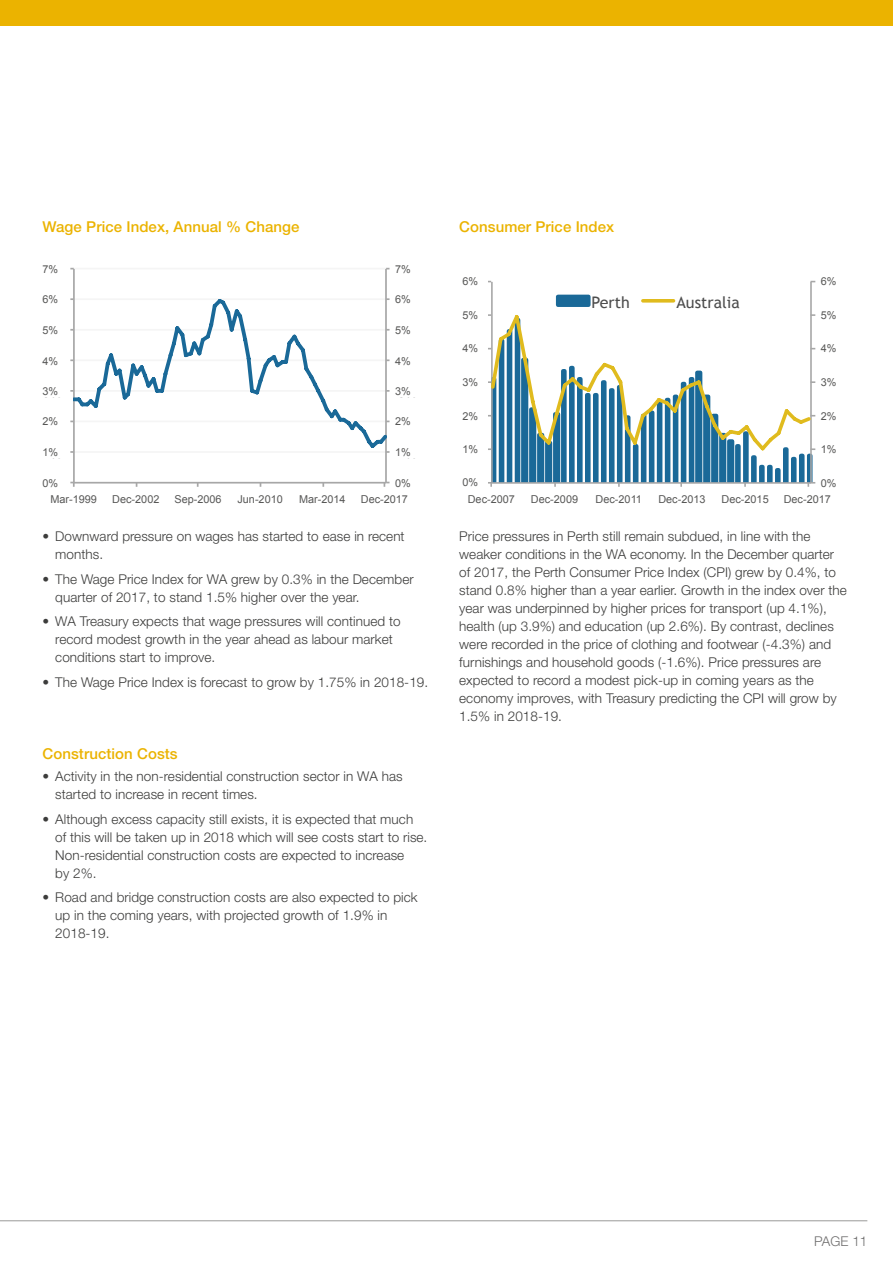
<style>
.page{position:relative;width:893px;height:1263px;background:#fff}
.page>*{position:absolute;margin:0;border:0;box-sizing:border-box;transform-origin:0 0}
.t1{font:15.9px "Trebuchet MS";color:#4d4d4d}
.t2{font:500 15px "Helvetica Neue LT Pro";letter-spacing:.005em;color:#ebb300}
.t3{font:13.65px "Arial";color:#4d4d4d}
.t4{font:300 13.5px/18px "Helvetica Neue LT Pro";letter-spacing:.005em;color:#3c3c3b}
.t5{font:300 13.5px "Helvetica Neue LT Pro";letter-spacing:.005em;color:#706f6f}
.t6{font:12.75px "Arial";color:#4d4d4d}
.t7{font:10.8px "Arial";color:#575756}
</style>
<div class="page">
<hr style="left:74px;top:451px;width:312px;height:2px;background:#f5f5f5">
<hr style="left:74px;top:268px;width:312px;height:1px;background:#f5f5f5">
<hr style="left:385px;top:269px;width:2px;height:214px;background:#a7a7a7">
<hr style="left:73px;top:269px;width:2px;height:214px;background:#a7a7a7">
<hr style="left:74px;top:482px;width:312px;height:1px;background:#a7a7a7">
<svg style="left:70px;top:482px;width:5px;height:5px"></svg>
<svg style="left:384px;top:482px;width:5px;height:5px"></svg>
<svg style="left:74px;top:295px;width:312px;height:156px"></svg>
<div style="left:0;top:0;width:893px;height:26px;background:#ebb300"></div>
<hr style="left:0;top:1218px;width:868px;height:3px;background:#000;opacity:.25">
<hr style="left:810px;top:282px;width:2px;height:201px;background:#a7a7a7">
<hr style="left:491px;top:282px;width:2px;height:201px;background:#a7a7a7">
<svg style="left:488px;top:314px;width:327px;height:173px"></svg>
<svg style="left:491px;top:312px;width:321px;height:142px"></svg>
<div style="left:558px;top:297px;width:31px;height:8px;background:#1a6998"></div>
<div style="left:556px;top:295px;width:35px;height:12px;border:4px solid #1a6998"></div>
<svg style="left:643px;top:299px;width:30px;height:4px"></svg>
<p class="t2" style="left:43px;top:218px;width:258px">Wage Price Index, Annual % Change</p>
<p class="t2" style="left:459px;top:218px;width:157px">Consumer Price Index</p>
<p class="t3" style="left:43px;top:261px;width:21px">7%</p>
<p class="t3" style="left:398px;top:261px;width:21px">7%</p>
<p class="t7" style="left:43px;top:262px;width:17px">7%</p>
<p class="t7" style="left:395px;top:262px;width:17px">7%</p>
<p class="t3" style="left:43px;top:291px;width:21px">6%</p>
<p class="t3" style="left:398px;top:291px;width:21px">6%</p>
<p class="t7" style="left:43px;top:292px;width:17px">6%</p>
<p class="t7" style="left:395px;top:292px;width:17px">6%</p>
<p class="t3" style="left:43px;top:322px;width:21px">5%</p>
<p class="t3" style="left:398px;top:322px;width:21px">5%</p>
<p class="t7" style="left:43px;top:323px;width:17px">5%</p>
<p class="t7" style="left:395px;top:323px;width:17px">5%</p>
<p class="t3" style="left:43px;top:352px;width:21px">4%</p>
<p class="t3" style="left:398px;top:352px;width:21px">4%</p>
<p class="t7" style="left:43px;top:354px;width:17px">4%</p>
<p class="t7" style="left:395px;top:354px;width:17px">4%</p>
<p class="t3" style="left:43px;top:383px;width:21px">3%</p>
<p class="t3" style="left:398px;top:383px;width:21px">3%</p>
<p class="t7" style="left:43px;top:384px;width:17px">3%</p>
<p class="t7" style="left:395px;top:384px;width:17px">3%</p>
<p class="t3" style="left:43px;top:413px;width:21px">2%</p>
<p class="t3" style="left:398px;top:413px;width:21px">2%</p>
<p class="t7" style="left:43px;top:414px;width:17px">2%</p>
<p class="t7" style="left:395px;top:414px;width:17px">2%</p>
<p class="t3" style="left:43px;top:444px;width:21px">1%</p>
<p class="t3" style="left:398px;top:444px;width:21px">1%</p>
<p class="t7" style="left:43px;top:445px;width:17px">1%</p>
<p class="t7" style="left:395px;top:445px;width:17px">1%</p>
<p class="t3" style="left:43px;top:474px;width:21px">0%</p>
<p class="t3" style="left:398px;top:474px;width:21px">0%</p>
<p class="t7" style="left:43px;top:476px;width:17px">0%</p>
<p class="t7" style="left:395px;top:476px;width:17px">0%</p>
<p class="t7" style="left:462px;top:274px;width:17px">6%</p>
<p class="t6" style="left:462px;top:274px;width:20px">6%</p>
<p class="t6" style="left:462px;top:308px;width:20px">5%</p>
<p class="t7" style="left:462px;top:308px;width:17px">5%</p>
<p class="t7" style="left:462px;top:341px;width:17px">4%</p>
<p class="t6" style="left:462px;top:341px;width:20px">4%</p>
<p class="t7" style="left:462px;top:375px;width:17px">3%</p>
<p class="t6" style="left:462px;top:375px;width:20px">3%</p>
<p class="t6" style="left:462px;top:408px;width:20px">2%</p>
<p class="t7" style="left:462px;top:409px;width:17px">2%</p>
<p class="t7" style="left:462px;top:442px;width:17px">1%</p>
<p class="t6" style="left:462px;top:442px;width:20px">1%</p>
<p class="t7" style="left:462px;top:476px;width:17px">0%</p>
<p class="t6" style="left:462px;top:475px;width:20px">0%</p>
<p class="t1" style="left:592px;top:292px;width:40px">Perth</p>
<p class="t1" style="left:677px;top:292px;width:65px">Australia</p>
<p class="t1" style="left:825px;top:273px;width:19px">6%</p>
<p class="t7" style="left:821px;top:274px;width:17px">6%</p>
<p class="t1" style="left:825px;top:307px;width:19px">5%</p>
<p class="t7" style="left:821px;top:308px;width:17px">5%</p>
<p class="t1" style="left:825px;top:340px;width:19px">4%</p>
<p class="t7" style="left:821px;top:341px;width:17px">4%</p>
<p class="t1" style="left:825px;top:374px;width:19px">3%</p>
<p class="t7" style="left:821px;top:375px;width:17px">3%</p>
<p class="t1" style="left:825px;top:407px;width:19px">2%</p>
<p class="t7" style="left:821px;top:409px;width:17px">2%</p>
<p class="t1" style="left:825px;top:441px;width:19px">1%</p>
<p class="t7" style="left:821px;top:442px;width:17px">1%</p>
<p class="t1" style="left:825px;top:474px;width:19px">0%</p>
<p class="t7" style="left:821px;top:476px;width:17px">0%</p>
<p class="t6" style="left:465px;top:491px;width:373px">Dec-2007 Dec-2009 Dec-2011 Dec-2013 Dec-2015 Dec-2017</p>
<p class="t3" style="left:53px;top:491px;width:44px">Mar 99</p>
<p class="t3" style="left:115px;top:491px;width:45px">Dec 02</p>
<p class="t3" style="left:177px;top:491px;width:45px">Sep 06</p>
<p class="t3" style="left:241px;top:491px;width:42px">Jun 10</p>
<p class="t3" style="left:302px;top:491px;width:44px">Mar 14</p>
<p class="t3" style="left:364px;top:491px;width:45px">Dec 17</p>
<p class="t7" style="left:112px;top:492px;width:49px">Dec-2002</p>
<p class="t7" style="left:174px;top:492px;width:49px">Sep-2006</p>
<p class="t7" style="left:237px;top:492px;width:47px">Jun-2010</p>
<p class="t7" style="left:299px;top:492px;width:48px">Mar-2014</p>
<p class="t7" style="left:361px;top:492px;width:49px">Dec-2017</p>
<p class="t7" style="left:468px;top:492px;width:49px">Dec-2007</p>
<p class="t7" style="left:531px;top:492px;width:49px">Dec-2009</p>
<p class="t7" style="left:596px;top:492px;width:48px">Dec-2011</p>
<p class="t7" style="left:658px;top:492px;width:49px">Dec-2013</p>
<p class="t7" style="left:722px;top:492px;width:49px">Dec-2015</p>
<p class="t7" style="left:784px;top:492px;width:49px">Dec-2017</p>
<p class="t7" style="left:51px;top:492px;width:48px">Mar-1999</p>
<p class="t4" style="left:55px;top:527px;width:351px;text-indent:-13px">• Downward pressure on wages has started to ease in recent months.</p>
<p class="t4" style="left:55px;top:570px;width:360px;text-indent:-13px">• The Wage Price Index for WA grew by 0.3% in the December quarter of 2017, to stand 1.5% higher over the year.</p>
<p class="t4" style="left:55px;top:612px;width:347px;text-indent:-13px">• WA Treasury expects that wage pressures will continued to record modest growth in the year ahead as labour market conditions start to improve.</p>
<p class="t4" style="left:43px;top:672px;width:387px">• The Wage Price Index is forecast to grow by 1.75% in 2018-19.</p>
<p class="t2" style="left:43px;top:745px;width:137px">Construction Costs</p>
<p class="t4" style="left:55px;top:767px;width:349px;text-indent:-13px">• Activity in the non-residential construction sector in WA has started to increase in recent times.</p>
<p class="t4" style="left:55px;top:810px;width:374px;text-indent:-13px">• Although excess capacity still exists, it is expected that much of this will be taken up in 2018 which will see costs start to rise.<br>Non-residential construction costs are expected to increase<br>by 2%.</p>
<p class="t4" style="left:55px;top:888px;width:364px;text-indent:-13px">• Road and bridge construction costs are also expected to pick up in the coming years, with projected growth of 1.9% in<br>2018-19.</p>
<p class="t4" style="left:459px;top:527px;width:389px">Price pressures in Perth still remain subdued, in line with the weaker conditions in the WA economy. In the December quarter of 2017, the Perth Consumer Price Index (CPI) grew by 0.4%, to stand 0.8% higher than a year earlier. Growth in the index over the year was underpinned by higher prices for transport (up 4.1%), health (up 3.9%) and education (up 2.6%). By contrast, declines were recorded in the price of clothing and footwear (-4.3%) and furnishings and household goods (-1.6%). Price pressures are expected to record a modest pick-up in coming years as the economy improves, with Treasury predicting the CPI will grow by 1.5% in 2018-19.</p>
<p class="t5" style="left:814px;top:1233px;width:55px">PAGE 11</p>
</div>
